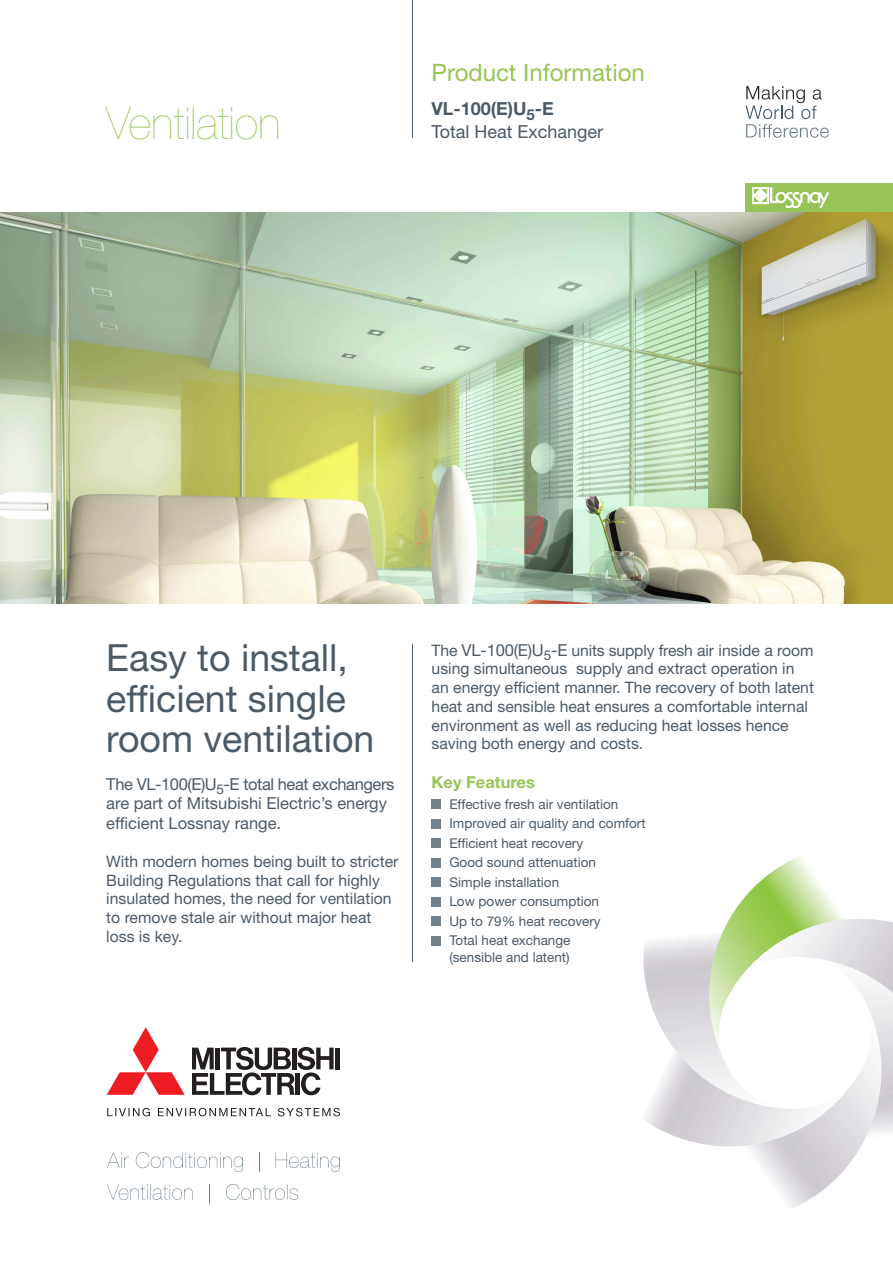
<style>
.page{position:relative;width:893px;height:1263px;background:#fff}
.page>*{position:absolute;margin:0;border:0;box-sizing:border-box;transform-origin:0 0}
.t1{font:200 45px "Helvetica Neue";color:#97c456}
.t2{font:37.5px/40.5px "Helvetica Neue";color:#4c5a66}
.t3{font:24px "Helvetica Neue";color:#97c456}
.t4{font:18px/22.5px "Helvetica Neue";color:#4c5a66}
.t5{font:16.5px/19.5px "Helvetica Neue";color:#4c5a66}
.t6{font:700 16.5px "Helvetica Neue";color:#97c456}
.t7{font:15.75px/18.8px "Helvetica Neue";color:#4c5a66}
.t8{font:13.5px/19.5px "Helvetica Neue";color:#4c5a66}
.s1{font-weight:700}
.s2{font-size:16.5px}
</style>
<div class="page">
<div style="left:746px;top:183px;width:147px;height:40px;background:#97c456"></div>
<div style="left:752px;top:187px;width:16px;height:17px;border:1px solid #fff"></div>
<svg style="left:753px;top:187px;width:76px;height:21px"></svg>
<svg style="left:745px;top:86px;width:84px;height:52px"></svg>
<hr style="left:412px;top:0;width:1px;height:138px;background:#4c5a66">
<svg style="left:107px;top:1027px;width:78px;height:68px"></svg>
<div style="left:335px;top:1047px;width:5px;height:22px;background:#231f20"></div>
<svg style="left:192px;top:1047px;width:142px;height:48px"></svg>
<svg style="left:107px;top:1108px;width:233px;height:8px"></svg>
<svg style="left:107px;top:1152px;width:233px;height:51px"></svg>
<hr style="left:412px;top:644px;width:1px;height:318px;background:#4c5a66">
<div style="left:432px;top:819px;width:9px;height:9px;background:#72808c"></div>
<div style="left:432px;top:858px;width:9px;height:9px;background:#72808c"></div>
<div style="left:432px;top:877px;width:9px;height:10px;background:#72808c"></div>
<div style="left:432px;top:916px;width:9px;height:10px;background:#72808c"></div>
<div style="left:432px;top:799px;width:9px;height:10px;background:#72808c"></div>
<div style="left:432px;top:897px;width:9px;height:9px;background:#72808c"></div>
<div style="left:432px;top:936px;width:9px;height:10px;background:#72808c"></div>
<div style="left:432px;top:838px;width:9px;height:10px;background:#72808c"></div>
<svg style="left:720px;top:857px;width:105px;height:79px"></svg>
<svg style="left:643px;top:936px;width:87px;height:36px"></svg>
<svg style="left:644px;top:972px;width:86px;height:175px"></svg>
<svg style="left:730px;top:897px;width:163px;height:311px"></svg>
<img style="left:0;top:213px;width:893px;height:391px">
<h3 class="t3" style="left:432px;top:58px;width:215px">Product Information</h3>
<h1 class="t1" style="left:106px;top:97px;width:176px">Ventilation</h1>
<p class="t4" style="left:432px;top:97px;width:173px"><span class="s1">VL-100(E)U</span><sub>5</sub><span class="s1">-E<br></span>Total Heat Exchanger</p>
<h2 class="t2" style="left:106px;top:637px;width:270px">Easy to install, efficient single room ventilation</h2>
<p class="t5" style="left:106px;top:774px;width:290px">The VL-100(E)U<sub>5</sub>-E total heat exchangers are part of Mitsubishi Electric’s energy efficient Lossnay range.</p>
<p class="t7" style="left:106px;top:852px;width:294px">With modern homes being built to stricter Building Regulations that call for highly insulated homes, the need for ventilation to remove stale air without major heat loss is key.</p>
<p class="t7" style="left:432px;top:640px;width:384px">The <span class="s2">VL-100(E)U</span><sub>5</sub><span class="s2">-E</span> units supply fresh air inside a room using simultaneous supply and extract operation in an energy efficient manner. The recovery of both latent heat and sensible heat ensures a comfortable internal environment as well as reducing heat losses hence saving both energy and costs.</p>
<p class="t6" style="left:432px;top:767px;width:105px">Key Features</p>
<p class="t8" style="left:449px;top:794px;width:198px">Effective fresh air ventilation<br>Improved air quality and comfort<br>Efficient heat recovery<br>Good sound attenuation<br>Simple installation<br>Low power consumption<br>Up to 79% heat recovery<br>Total heat exchange</p>
<p class="t8" style="left:449px;top:947px;width:122px">(sensible and latent)</p>
</div>
